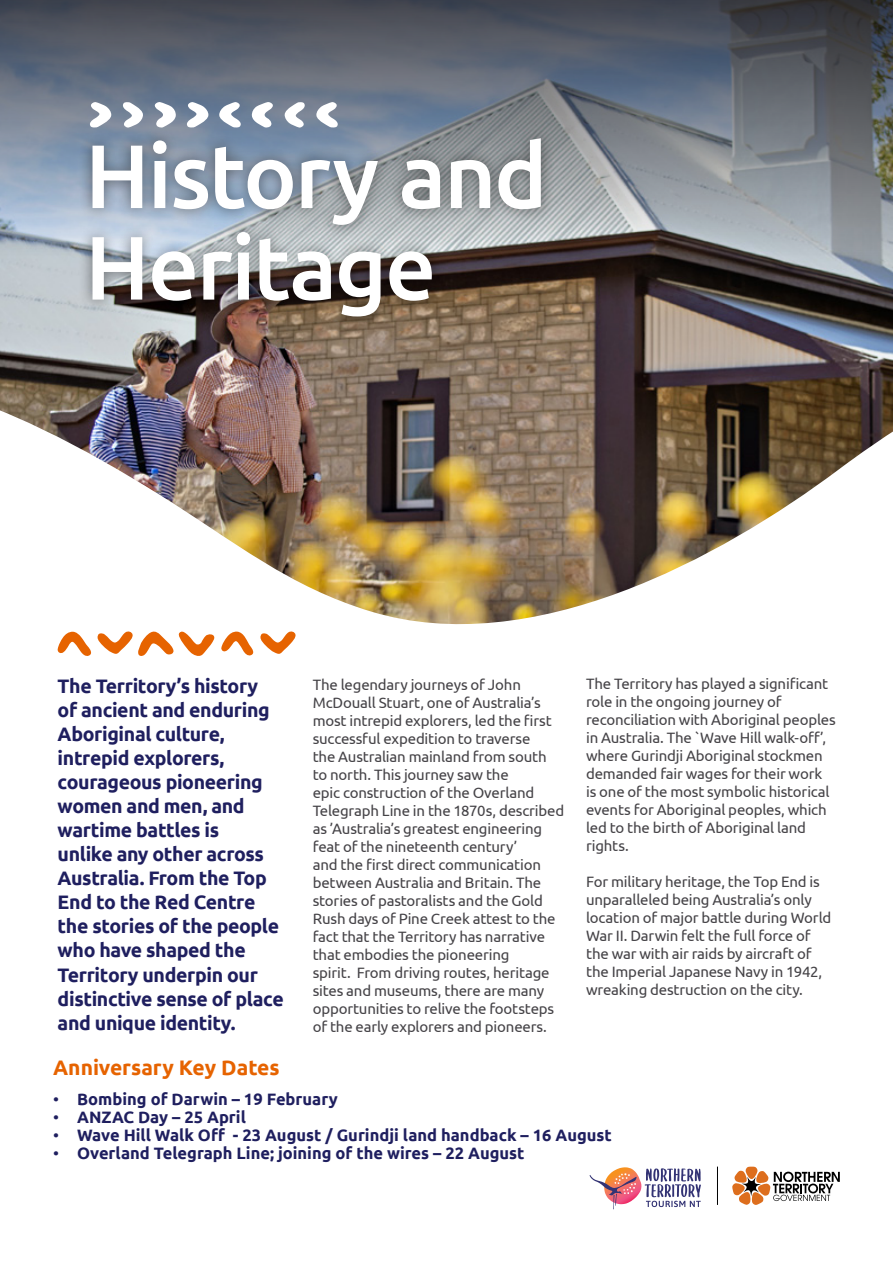
<style>
.page{position:relative;width:893px;height:1263px;background:#fff}
.page>*{position:absolute;margin:0;border:0;box-sizing:border-box;transform-origin:0 0}
.t1{font:500 90px/91.5px "Ubuntu";letter-spacing:-.025em;color:#fff}
.t2{font:700 21px "Ubuntu";color:#e66300}
.t3{font:700 19.5px/24px "Ubuntu";letter-spacing:-.02em;color:#1f1f5f}
.t4{font:700 16.5px "Ubuntu";color:#1f1f5f}
.t5{font:15px/18px "Ubuntu";letter-spacing:-.01em;color:#454347}
.s1{font-weight:400}
</style>
<div class="page">
<svg style="left:0;top:0;width:893px;height:111px"></svg>
<img style="left:0;top:111px;width:893px;height:528px">
<svg style="left:90px;top:102px;width:21px;height:25px"></svg>
<svg style="left:187px;top:102px;width:22px;height:25px"></svg>
<svg style="left:154px;top:102px;width:22px;height:25px"></svg>
<svg style="left:123px;top:102px;width:20px;height:25px"></svg>
<svg style="left:316px;top:102px;width:22px;height:25px"></svg>
<svg style="left:219px;top:102px;width:22px;height:25px"></svg>
<svg style="left:252px;top:102px;width:21px;height:25px"></svg>
<svg style="left:284px;top:102px;width:21px;height:25px"></svg>
<svg style="left:57px;top:630px;width:157px;height:26px"></svg>
<svg style="left:221px;top:631px;width:75px;height:25px"></svg>
<svg style="left:590px;top:1167px;width:111px;height:42px"></svg>
<svg style="left:732px;top:1166px;width:108px;height:39px"></svg>
<hr style="left:717px;top:1166px;width:1px;height:39px;background:#000">
<div style="left:78px;top:127px;width:477px;height:203px;background:#000;opacity:.45"></div>
<h1 class="t1" style="left:85px;top:127px;width:464px">History and<br>Heritage</h1>
<p class="t3" style="left:58px;top:674px;width:228px">The Territory’s history<br>of ancient and enduring<br>Aboriginal culture, intrepid explorers, courageous pioneering women and men, and wartime battles is<br>unlike any other across<br>Australia. From the Top<br>End to the Red Centre the stories of the people who have shaped the<br>Territory underpin our distinctive sense of place and unique identity.</p>
<p class="t5" style="left:586px;top:674px;width:251px">The Territory has played a significant role in the ongoing journey of reconciliation with Aboriginal peoples in Australia. The `Wave Hill walk-off’, where Gurindji Aboriginal stockmen demanded fair wages for their work is one of the most symbolic historical events for Aboriginal peoples, which led to the birth of Aboriginal land rights.</p>
<p class="t5" style="left:313px;top:675px;width:253px">The legendary journeys of John McDouall Stuart, one of Australia’s most intrepid explorers, led the first successful expedition to traverse<br>the Australian mainland from south to north. This journey saw the<br>epic construction of the Overland Telegraph Line in the 1870s, described as ’Australia’s greatest engineering feat of the nineteenth century’<br>and the first direct communication between Australia and Britain. The stories of pastoralists and the Gold Rush days of Pine Creek attest to the fact that the Territory has narrative that embodies the pioneering<br>spirit. From driving routes, heritage sites and museums, there are many opportunities to relive the footsteps of the early explorers and pioneers.</p>
<p class="t5" style="left:586px;top:872px;width:247px">For military heritage, the Top End is unparalleled being Australia’s only location of major battle during World War II. Darwin felt the full force of the war with air raids by aircraft of the Imperial Japanese Navy in 1942, wreaking destruction on the city.</p>
<h2 class="t2" style="left:53px;top:1055px;width:228px">Anniversary Key Dates</h2>
<p class="t4" style="left:53px;top:1089px;width:286px"><span class="s1">•</span> Bombing of Darwin – 19 February</p>
<p class="t4" style="left:53px;top:1107px;width:194px"><span class="s1">•</span> ANZAC Day – 25 April</p>
<p class="t4" style="left:53px;top:1125px;width:560px"><span class="s1">•</span> Wave Hill Walk Off - 23 August / Gurindji land handback – 16 August</p>
<p class="t4" style="left:53px;top:1143px;width:473px"><span class="s1">•</span> Overland Telegraph Line; joining of the wires – 22 August</p>
</div>
